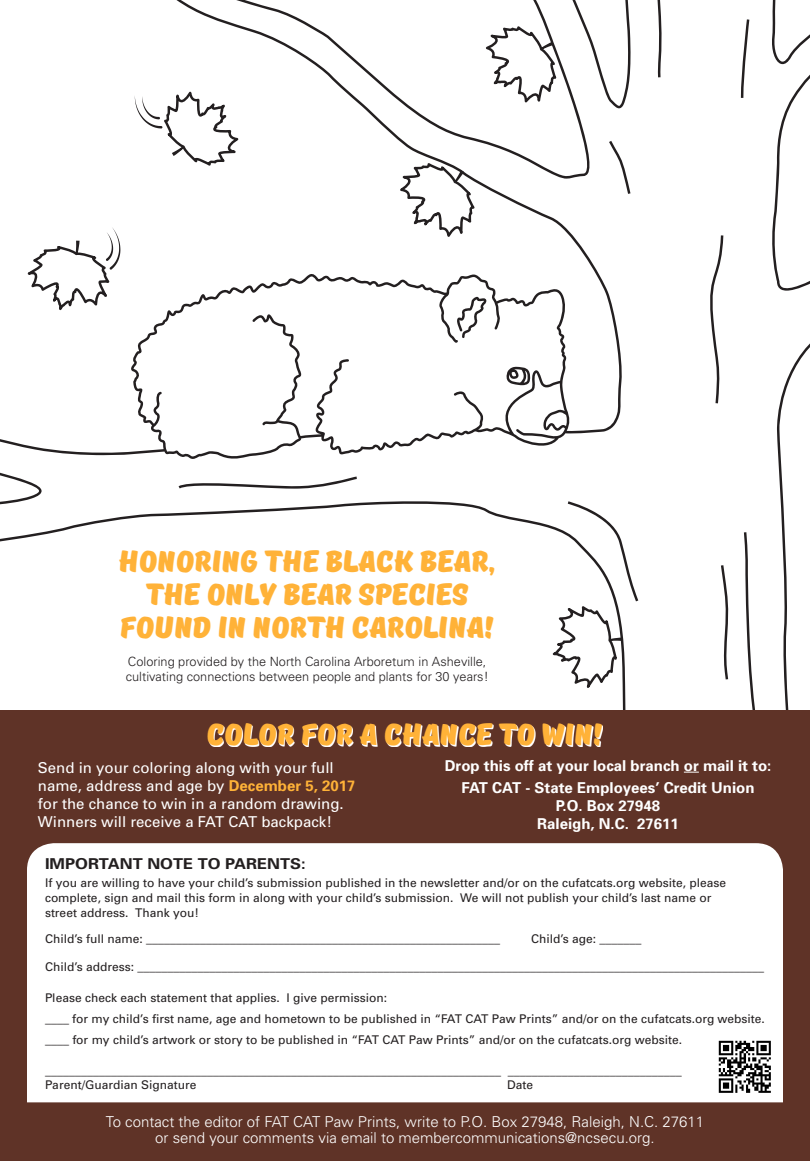
<style>
.page{position:relative;width:810px;height:1161px;background:#fff}
.page>*{position:absolute;margin:0;border:0;box-sizing:border-box;transform-origin:0 0}
.Reversed{font:30px/33px "TT Masters DEMO Black";color:#ffb238;text-align:center}
.InsideIssue{font:15px/18px "Univers";color:#fff}
.TimesSmall{font:300 15px "Univers";color:#fff}
.InsideIssue-2{font:700 15px "Univers";color:#fff}
.t1{font:700 15px "Univers";color:#231f20;scale:1.1 1}
.Reversed-2{font:300 12.75px/15.3px "Univers";color:#231f20}
.t2{font:12px/15px "Univers";color:#231f20}
.s1{font-weight:700;color:#ffb238}
</style>
<div class="page">
<svg style="left:777px;top:343px;width:33px;height:367px"></svg>
<svg style="left:772px;top:0;width:38px;height:291px"></svg>
<svg style="left:741px;top:19px;width:8px;height:79px"></svg>
<svg style="left:744px;top:532px;width:11px;height:178px"></svg>
<svg style="left:721px;top:565px;width:8px;height:114px"></svg>
<svg style="left:710px;top:235px;width:13px;height:168px"></svg>
<svg style="left:657px;top:0;width:5px;height:77px"></svg>
<svg style="left:624px;top:167px;width:6px;height:27px"></svg>
<svg style="left:625px;top:555px;width:13px;height:46px"></svg>
<svg style="left:624px;top:0;width:7px;height:104px"></svg>
<svg style="left:179px;top:477px;width:178px;height:12px"></svg>
<svg style="left:0;top:0;width:624px;height:459px"></svg>
<svg style="left:0;top:472px;width:42px;height:25px"></svg>
<svg style="left:0;top:497px;width:625px;height:213px"></svg>
<svg style="left:551px;top:607px;width:73px;height:90px"></svg>
<svg style="left:399px;top:25px;width:159px;height:434px"></svg>
<svg style="left:135px;top:0;width:105px;height:198px"></svg>
<svg style="left:26px;top:227px;width:94px;height:201px"></svg>
<div style="left:0;top:710px;width:810px;height:451px;background:#5f3327"></div>
<div style="left:27px;top:843px;width:756px;height:259px;background:#fff"></div>
<svg style="left:684px;top:772px;width:15px;height:1px"></svg>
<svg style="left:209px;top:724px;width:394px;height:23px"></svg>
<img style="left:717px;top:1039px;width:56px;height:56px">
<p class="Reversed" style="left:119px;top:545px;width:379px">HONORING THE BLACK BEAR,<br>THE ONLY BEAR SPECIES<br>FOUND IN NORTH CAROLINA!</p>
<p class="Reversed-2" style="left:126px;top:653px;width:364px">Coloring provided by the North Carolina Arboretum in Asheville, cultivating connections between people and plants for 30 years!</p>
<p class="Reversed" style="left:207px;top:718px;width:398px">COLOR FOR A CHANCE TO WIN!</p>
<p class="InsideIssue" style="left:38px;top:758px;width:319px">Send in your coloring along with your full name, address and age by <span class="s1">December 5, 2017 </span>for the chance to win in a random drawing.<br>Winners will receive a FAT CAT backpack!</p>
<p class="InsideIssue-2" style="left:445px;top:756px;width:328px">Drop this off at your local branch or mail it to:</p>
<p class="InsideIssue-2" style="left:461px;top:778px;width:295px">FAT CAT - State Employees’ Credit Union</p>
<p class="InsideIssue-2" style="left:556px;top:796px;width:106px">P.O. Box 27948</p>
<p class="InsideIssue-2" style="left:537px;top:814px;width:143px">Raleigh, N.C. 27611</p>
<p class="t1" style="left:45px;top:854px;width:238px">IMPORTANT NOTE TO PARENTS:</p>
<p class="t2" style="left:45px;top:875px;width:683px">If you are willing to have your child’s submission published in the newsletter and/or on the cufatcats.org website, please complete, sign and mail this form in along with your child’s submission. We will not publish your child’s last name or</p>
<p class="t2" style="left:45px;top:905px;width:156px">street address. Thank you!</p>
<p class="t2" style="left:45px;top:931px;width:457px">Child’s full name: ___________________________________________________________</p>
<p class="t2" style="left:531px;top:931px;width:112px">Child’s age: _______</p>
<p class="t2" style="left:45px;top:959px;width:721px">Child’s address: ________________________________________________________________________________________________________</p>
<p class="t2" style="left:45px;top:990px;width:344px">Please check each statement that applies. I give permission:</p>
<p class="t2" style="left:45px;top:1011px;width:721px">____ for my child’s first name, age and hometown to be published in “FAT CAT Paw Prints” and/or on the cufatcats.org website.</p>
<p class="t2" style="left:45px;top:1032px;width:639px">____ for my child’s artwork or story to be published in “FAT CAT Paw Prints” and/or on the cufatcats.org website.</p>
<p class="t2" style="left:45px;top:1063px;width:638px">____________________________________________________________________________ _____________________________</p>
<p class="t2" style="left:45px;top:1077px;width:153px">Parent/Guardian Signature</p>
<p class="t2" style="left:507px;top:1077px;width:28px">Date</p>
<p class="TimesSmall" style="left:106px;top:1112px;width:600px">To contact the editor of FAT CAT Paw Prints, write to P.O. Box 27948, Raleigh, N.C. 27611</p>
<p class="TimesSmall" style="left:155px;top:1129px;width:501px">or send your comments via email to membercommunications@ncsecu.org.</p>
</div>
